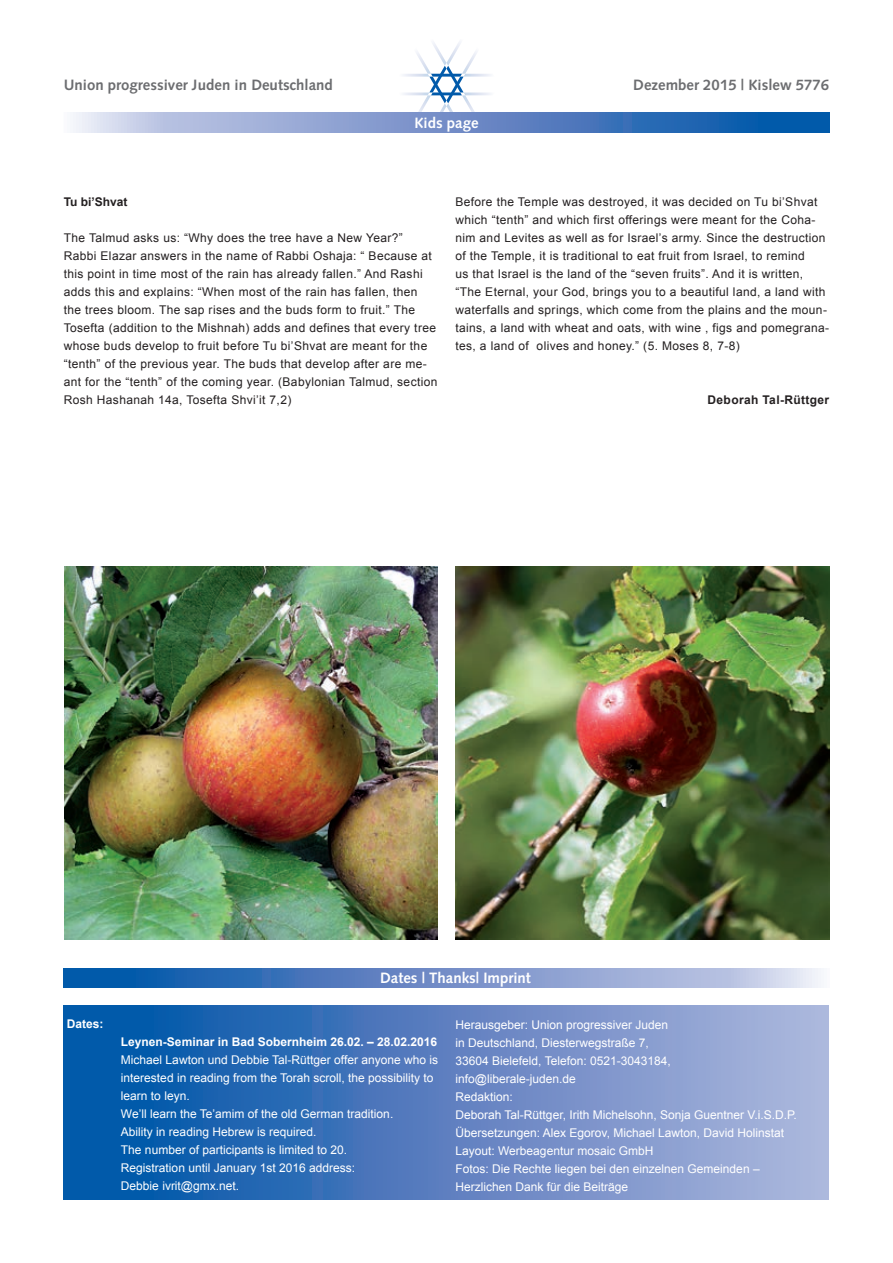
<style>
.page{position:relative;width:893px;height:1263px;background:#fff}
.page>*{position:absolute;margin:0;border:0;box-sizing:border-box;transform-origin:0 0}
.t1{font:700 15px "Syntax";color:#6c6d70}
.t2{font:700 15px "Syntax";color:#fff}
.t3{font:12px/18px "Arial";letter-spacing:.03em;color:#231f20}
.t4{font:12px/18px "Arial";color:#fff}
.t5{font:700 12px "Arial";letter-spacing:.03em;color:#231f20}
.t6{font:700 12px "Arial";color:#231f20}
.t7{font:700 12px "Arial";color:#fff}
.s1{font-weight:700}
</style>
<div class="page">
<svg style="left:398px;top:42px;width:96px;height:71px"></svg>
<svg style="left:73px;top:113px;width:756px;height:19px;background:#6c91c8"></svg>
<div style="left:64px;top:1005px;width:829px;height:194px;background:linear-gradient(to right,#004ea5,#c6bee1)"></div>
<svg style="left:64px;top:968px;width:757px;height:20px;background:#6c90c8"></svg>
<div style="left:829px;top:995px;width:64px;height:210px;background:#fff"></div>
<img style="left:64px;top:566px;width:373px;height:374px">
<img style="left:456px;top:566px;width:373px;height:374px">
<p class="t1" style="left:64px;top:76px;width:271px">Union progressiver Juden in Deutschland</p>
<p class="t1" style="left:633px;top:76px;width:197px">Dezember 2015 | Kislew 5776</p>
<p class="t2" style="left:414px;top:114px;width:66px">Kids page</p>
<p class="t6" style="left:64px;top:194px;width:65px">Tu bi’Shvat</p>
<p class="t3" style="left:64px;top:229px;width:375px">The Talmud asks us: “Why does the tree have a New Year?” Rabbi Elazar answers in the name of Rabbi Oshaja: “ Because at this point in time most of the rain has already fallen.” And Rashi adds this and explains: “When most of the rain has fallen, then the trees bloom. The sap rises and the buds form to fruit.” The Tosefta (addition to the Mishnah) adds and defines that every tree whose buds develop to fruit before Tu bi’Shvat are meant for the “tenth” of the previous year. The buds that develop after are me&shy;ant for the “tenth” of the coming year. (Babylonian Talmud, section Rosh Hashanah 14a, Tosefta Shvi’it 7,2)</p>
<p class="t3" style="left:455px;top:193px;width:375px">Before the Temple was destroyed, it was decided on Tu bi’Shvat which “tenth” and which first offerings were meant for the Coha&shy;nim and Levites as well as for Israel’s army. Since the destruction of the Temple, it is traditional to eat fruit from Israel, to remind<br>us that Israel is the land of the “seven fruits”. And it is written, “The Eternal, your God, brings you to a beautiful land, a land with waterfalls and springs, which come from the plains and the moun&shy;tains, a land with wheat and oats, with wine , figs and pomegrana&shy;tes, a land of olives and honey.” (5. Moses 8, 7-8)</p>
<p class="t5" style="left:708px;top:392px;width:123px">Deborah Tal-Rüttger</p>
<p class="t7" style="left:67px;top:1015px;width:38px">Dates:</p>
<p class="t2" style="left:380px;top:969px;width:152px">Dates | Thanks| Imprint</p>
<p class="t4" style="left:121px;top:1032px;width:319px"><span class="s1">Leynen-Seminar in Bad Sobernheim 26.02. – 28.02.2016<br></span>Michael Lawton und Debbie Tal-Rüttger offer anyone who is interested in reading from the Torah scroll, the possibility to learn to leyn.</p>
<p class="t4" style="left:121px;top:1104px;width:274px">We’ll learn the Te’amim of the old German tradition.</p>
<p class="t4" style="left:121px;top:1122px;width:197px">Ability in reading Hebrew is required.</p>
<p class="t4" style="left:121px;top:1140px;width:228px">The number of participants is limited to 20.</p>
<p class="t4" style="left:121px;top:1158px;width:236px">Registration until January 1st 2016 address:</p>
<p class="t4" style="left:121px;top:1176px;width:120px">Debbie ivrit@gmx.net.</p>
<p class="t4" style="left:455px;top:1016px;width:214px">Herausgeber: Union progressiver Juden</p>
<p class="t4" style="left:455px;top:1034px;width:195px">in Deutschland, Diesterwegstraße 7,</p>
<p class="t4" style="left:455px;top:1052px;width:217px">33604 Bielefeld, Telefon: 0521-3043184,</p>
<p class="t4" style="left:455px;top:1070px;width:122px">info@liberale-juden.de</p>
<p class="t4" style="left:455px;top:1088px;width:59px">Redaktion:</p>
<p class="t4" style="left:455px;top:1106px;width:343px">Deborah Tal-Rüttger, Irith Michelsohn, Sonja Guentner V.i.S.D.P.</p>
<p class="t4" style="left:455px;top:1124px;width:330px">Übersetzungen: Alex Egorov, Michael Lawton, David Holinstat</p>
<p class="t4" style="left:455px;top:1142px;width:199px">Layout: Werbeagentur mosaic GmbH</p>
<p class="t4" style="left:455px;top:1160px;width:306px">Fotos: Die Rechte liegen bei den einzelnen Gemeinden –</p>
<p class="t4" style="left:455px;top:1178px;width:174px">Herzlichen Dank für die Beiträge</p>
</div>
